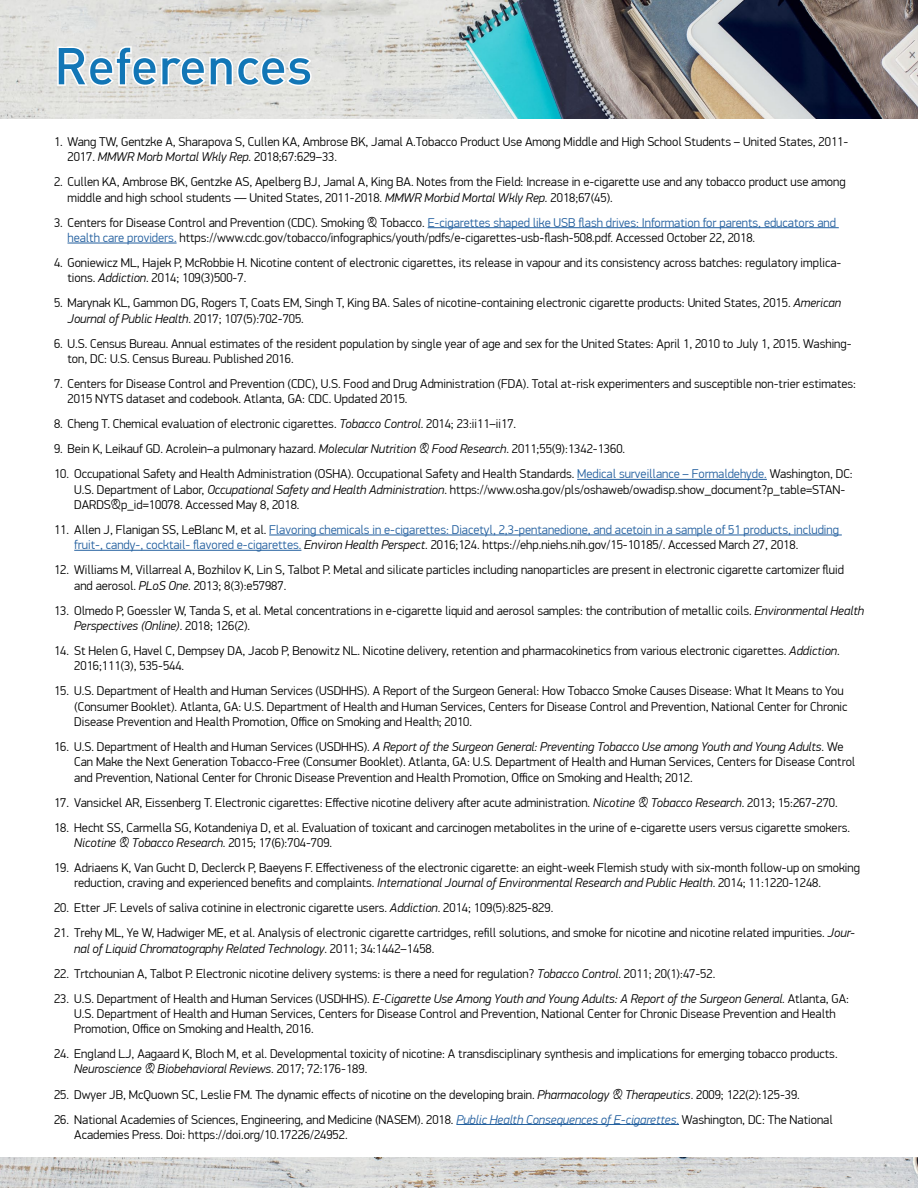
<style>
.page{position:relative;width:918px;height:1188px;background:#fff}
.page>*{position:absolute;margin:0;border:0;box-sizing:border-box;transform-origin:0 0}
.t1{font:500 51px "DIN Pro";color:#1276b6}
.t2{font:300 12.75px/15.3px "PF Din Display Pro";color:#000}
.t3{font:300 12.75px/15.3px "PF Din Display Pro";color:#215e9e}
.s1{font-style:italic}
.s2{color:#215e9e}
.s3{color:#000}
.s4{font-style:italic;color:#000}
.s5{font-style:italic;color:#215e9e}
</style>
<div class="page">
<img style="left:0;top:0;width:918px;height:119px">
<img style="left:0;top:1158px;width:918px;height:30px">
<svg style="left:56px;top:45px;width:257px;height:43px"></svg>
<hr style="left:428px;top:227px;width:411px;height:1px;background:#215e9e">
<hr style="left:68px;top:243px;width:109px;height:1px;background:#215e9e">
<hr style="left:577px;top:479px;width:190px;height:1px;background:#215e9e">
<hr style="left:269px;top:535px;width:573px;height:1px;background:#215e9e">
<hr style="left:74px;top:550px;width:227px;height:1px;background:#215e9e">
<hr style="left:456px;top:1124px;width:223px;height:1px;background:#215e9e">
<h1 class="t1" style="left:54px;top:31px;width:260px">References</h1>
<p class="t2" style="left:68px;top:134px;width:782px;text-indent:-14px">1. Wang TW, Gentzke A, Sharapova S, Cullen KA, Ambrose BK, Jamal A.Tobacco Product Use Among Middle and High School Students – United States, 2011-<br>2017. <span class="s1">MMWR Morb Mortal Wkly Rep.</span> 2018;67:629–33.</p>
<p class="t2" style="left:68px;top:175px;width:780px;text-indent:-14px">2. Cullen KA, Ambrose BK, Gentzke AS, Apelberg BJ, Jamal A, King BA. Notes from the Field: Increase in e-cigarette use and any tobacco product use among middle and high school students — United States, 2011-2018. <span class="s1">MMWR Morbid Mortal Wkly Rep.</span> 2018;67(45).</p>
<p class="t2" style="left:68px;top:215px;width:770px;text-indent:-14px">3. Centers for Disease Control and Prevention (CDC). Smoking &amp; Tobacco. <span class="s2">E-cigarettes shaped like USB flash drives: Information for parents, educators and health care providers.</span> https://www.cdc.gov/tobacco/infographics/youth/pdfs/e-cigarettes-usb-flash-508.pdf. Accessed October 22, 2018.</p>
<p class="t2" style="left:68px;top:255px;width:775px;text-indent:-14px">4. Goniewicz ML, Hajek P, McRobbie H. Nicotine content of electronic cigarettes, its release in vapour and its consistency across batches: regulatory implica&shy;tions. <span class="s1">Addiction</span>. 2014; 109(3)500-7.</p>
<p class="t2" style="left:68px;top:296px;width:775px;text-indent:-14px">5. Marynak KL, Gammon DG, Rogers T, Coats EM, Singh T, King BA. Sales of nicotine-containing electronic cigarette products: United States, 2015. <span class="s1">American<br>Journal of Public Health</span>. 2017; 107(5):702-705.</p>
<p class="t2" style="left:68px;top:336px;width:786px;text-indent:-14px">6. U.S. Census Bureau. Annual estimates of the resident population by single year of age and sex for the United States: April 1, 2010 to July 1, 2015. Washing&shy;ton, DC: U.S. Census Bureau. Published 2016.</p>
<p class="t2" style="left:68px;top:376px;width:790px;text-indent:-14px">7. Centers for Disease Control and Prevention (CDC), U.S. Food and Drug Administration (FDA). Total at-risk experimenters and susceptible non-trier estimates:<br>2015 NYTS dataset and codebook. Atlanta, GA: CDC. Updated 2015.</p>
<p class="t2" style="left:54px;top:417px;width:464px">8. Cheng T. Chemical evaluation of electronic cigarettes. <span class="s1">Tobacco Control</span>. 2014; 23:ii11–ii17.</p>
<p class="t2" style="left:54px;top:442px;width:573px">9. Bein K, Leikauf GD. Acrolein–a pulmonary hazard. <span class="s1">Molecular Nutrition &amp; Food Research</span>. 2011;55(9):1342-1360.</p>
<p class="t2" style="left:74px;top:467px;width:780px;text-indent:-20px">10. Occupational Safety and Health Administration (OSHA). Occupational Safety and Health Standards. <span class="s2">Medical surveillance – Formaldehyde.</span> Washington, DC:<br>U.S. Department of Labor, <span class="s1">Occupational Safety and Health Administration</span>. https://www.osha.gov/pls/oshaweb/owadisp.show_document?p_table=STAN-<br>DARDS&amp;p_id=10078. Accessed May 8, 2018.</p>
<p class="t3" style="left:74px;top:522px;width:766px;text-indent:-20px"><span class="s3">11. Allen J, Flanigan SS, LeBlanc M, et al.</span> Flavoring chemicals in e-cigarettes: Diacetyl, 2,3-pentanedione, and acetoin in a sample of 51 products, including fruit-, candy-, cocktail- flavored e-cigarettes. <span class="s4">Environ Health Perspect</span><span class="s3">. 2016;124. https://ehp.niehs.nih.gov/15-10185/. Accessed March 27, 2018.</span></p>
<p class="t2" style="left:74px;top:563px;width:771px;text-indent:-20px">12. Williams M, Villarreal A, Bozhilov K, Lin S, Talbot P. Metal and silicate particles including nanoparticles are present in electronic cigarette cartomizer fluid and aerosol. <span class="s1">PLoS One</span>. 2013; 8(3):e57987.</p>
<p class="t2" style="left:74px;top:603px;width:791px;text-indent:-20px">13. Olmedo P, Goessler W, Tanda S, et al. Metal concentrations in e-cigarette liquid and aerosol samples: the contribution of metallic coils. <span class="s1">Environmental Health<br>Perspectives (Online)</span>. 2018; 126(2).</p>
<p class="t2" style="left:74px;top:643px;width:767px;text-indent:-20px">14. St Helen G, Havel C, Dempsey DA, Jacob P, Benowitz NL. Nicotine delivery, retention and pharmacokinetics from various electronic cigarettes. <span class="s1">Addiction</span>.<br>2016;111(3), 535-544.</p>
<p class="t2" style="left:74px;top:683px;width:775px;text-indent:-20px">15. U.S. Department of Health and Human Services (USDHHS). A Report of the Surgeon General: How Tobacco Smoke Causes Disease: What It Means to You (Consumer Booklet). Atlanta, GA: U.S. Department of Health and Human Services, Centers for Disease Control and Prevention, National Center for Chronic<br>Disease Prevention and Health Promotion, Office on Smoking and Health; 2010.</p>
<p class="t2" style="left:74px;top:739px;width:783px;text-indent:-20px">16. U.S. Department of Health and Human Services (USDHHS). <span class="s1">A Report of the Surgeon General: Preventing Tobacco Use among Youth and Young Adults</span>. We<br>Can Make the Next Generation Tobacco-Free (Consumer Booklet). Atlanta, GA: U.S. Department of Health and Human Services, Centers for Disease Control and Prevention, National Center for Chronic Disease Prevention and Health Promotion, Office on Smoking and Health; 2012.</p>
<p class="t2" style="left:54px;top:795px;width:785px">17. Vansickel AR, Eissenberg T. Electronic cigarettes: Effective nicotine delivery after acute administration. <span class="s1">Nicotine &amp; Tobacco Research</span>. 2013; 15:267-270.</p>
<p class="t2" style="left:74px;top:820px;width:777px;text-indent:-20px">18. Hecht SS, Carmella SG, Kotandeniya D, et al. Evaluation of toxicant and carcinogen metabolites in the urine of e-cigarette users versus cigarette smokers.<br><span class="s1">Nicotine &amp; Tobacco Research</span>. 2015; 17(6):704-709.</p>
<p class="t2" style="left:74px;top:860px;width:787px;text-indent:-20px">19. Adriaens K, Van Gucht D, Declerck P, Baeyens F. Effectiveness of the electronic cigarette: an eight-week Flemish study with six-month follow-up on smoking reduction, craving and experienced benefits and complaints. <span class="s1">International Journal of Environmental Research and Public Health</span>. 2014; 11:1220-1248.</p>
<p class="t2" style="left:54px;top:900px;width:501px">20. Etter JF. Levels of saliva cotinine in electronic cigarette users. <span class="s1">Addiction</span>. 2014; 109(5):825-829.</p>
<p class="t2" style="left:74px;top:925px;width:782px;text-indent:-20px">21. Trehy ML, Ye W, Hadwiger ME, et al. Analysis of electronic cigarette cartridges, refill solutions, and smoke for nicotine and nicotine related impurities. <span class="s1">Jour&shy;nal of Liquid Chromatography Related Technology</span>. 2011; 34:1442–1458.</p>
<p class="t2" style="left:54px;top:966px;width:663px">22. Trtchounian A, Talbot P. Electronic nicotine delivery systems: is there a need for regulation? <span class="s1">Tobacco Control</span>. 2011; 20(1):47-52.</p>
<p class="t2" style="left:74px;top:991px;width:776px;text-indent:-20px">23. U.S. Department of Health and Human Services (USDHHS). <span class="s1">E-Cigarette Use Among Youth and Young Adults: A Report of the Surgeon General</span>. Atlanta, GA:<br>U.S. Department of Health and Human Services, Centers for Disease Control and Prevention, National Center for Chronic Disease Prevention and Health<br>Promotion, Office on Smoking and Health, 2016.</p>
<p class="t2" style="left:74px;top:1046px;width:765px;text-indent:-20px">24. England LJ, Aagaard K, Bloch M, et al. Developmental toxicity of nicotine: A transdisciplinary synthesis and implications for emerging tobacco products.<br><span class="s1">Neuroscience &amp; Biobehavioral Reviews</span>. 2017; 72:176-189.</p>
<p class="t2" style="left:54px;top:1087px;width:747px">25. Dwyer JB, McQuown SC, Leslie FM. The dynamic effects of nicotine on the developing brain. <span class="s1">Pharmacology &amp; Therapeutics</span>. 2009; 122(2):125-39.</p>
<p class="t2" style="left:74px;top:1112px;width:760px;text-indent:-20px">26. National Academies of Sciences, Engineering, and Medicine (NASEM). 2018. <span class="s5">Public Health Consequences of E-cigarettes</span><span class="s2">.</span> Washington, DC: The National<br>Academies Press. Doi: https://doi.org/10.17226/24952.</p>
</div>
